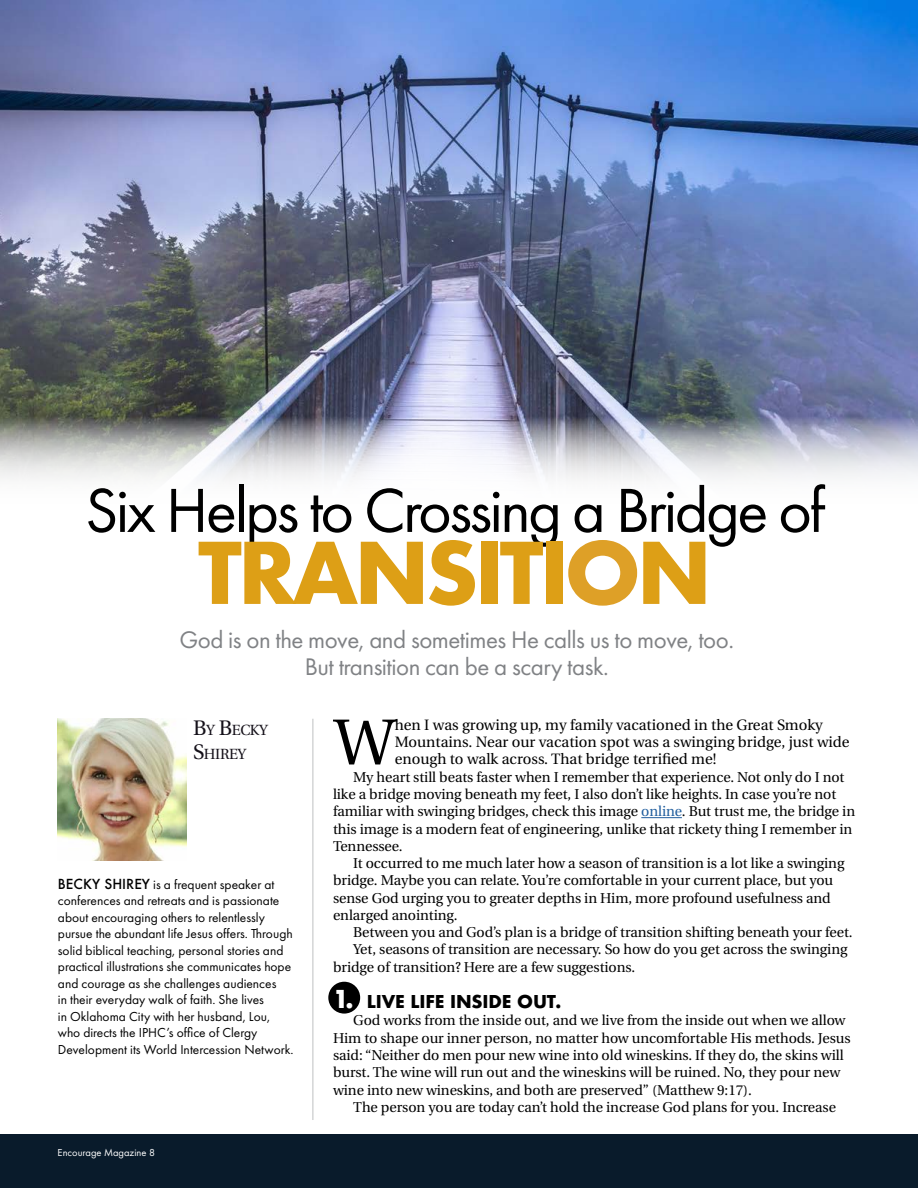
<style>
.page{position:relative;width:918px;height:1188px;background:#fff}
.page>*{position:absolute;margin:0;border:0;box-sizing:border-box;transform-origin:0 0}
.t1{font:700 82.5px "Futura";letter-spacing:-.05em;color:#dd9f16}
.t2{font:64.8px "Utopia";color:#000}
.t3{font:64.5px "Futura PT";letter-spacing:-.04em;color:#000}
.t4{font:24.9px/27px "Futura PT";letter-spacing:-.02em;color:#808285;text-align:center}
.t5{font:700 24px "Futura";color:#fff}
.t6{font:700 17.25px "Futura";letter-spacing:-.01em;color:#000}
.t7{font:15px/17.2px "Utopia";color:#000}
.t8{font:14.7px/24px "Utopia";letter-spacing:-.03em;color:#141019}
.t9{font:14.25px/17.2px "Utopia";letter-spacing:-.005em;color:#000}
.t10{font:13.5px/16.5px "Futura PT";color:#000}
.t11{font:10.5px "Futura PT";color:#fff}
.s1{color:#dea027}
.s2{font-size:21px}
.s3{font-family:"Futura";font-weight:500}
.s4{color:#215e9e}
</style>
<div class="page">
<img style="left:0;top:0;width:918px;height:416px">
<svg style="left:0;top:416px;width:918px;height:64px"></svg>
<div style="left:0;top:1134px;width:918px;height:54px;background:#091b2b"></div>
<hr style="left:313px;top:719px;width:1px;height:401px;background:#939598">
<hr style="left:641px;top:817px;width:41px;height:1px;background:#215e9e">
<img style="left:58px;top:719px;width:128px;height:141px">
<div style="left:328px;top:982px;width:32px;height:32px;background:#000;border-radius:50%"></div>
<h3 class="t3" style="left:85px;top:472px;width:741px">Six Helps to Crossing a Bridge of</h3>
<h1 class="t1" style="left:198px;top:513px;width:515px">TRANSITI<span class="s1">O</span>N</h1>
<h3 class="t4" style="left:179px;top:626px;width:556px">God is on the move, and sometimes He calls us to move, too.<br>But transition can be a scary task.</h3>
<p class="t8" style="left:193px;top:718px;width:76px"><span class="s2">B</span>Y <span class="s2">B</span>ECKY<br><span class="s2">S</span>HIREY</p>
<p class="t10" style="left:58px;top:876px;width:237px"><span class="s3">BECKY SHIREY</span> is a frequent speaker at conferences and retreats and is passionate about encouraging others to relentlessly pursue the abundant life Jesus offers. Through solid biblical teaching, personal stories and practical illustrations she communicates hope and courage as she challenges audiences<br>in their everyday walk of faith. She lives<br>in Oklahoma City with her husband, Lou, who directs the IPHC’s office of Clergy Development its World Intercession Network.</p>
<p class="t11" style="left:58px;top:1147px;width:99px">Encourage Magazine 8</p>
<p class="t7" style="left:395px;top:717px;width:456px">hen I was growing up, my family vacationed in the Great Smoky<br>Mountains. Near our vacation spot was a swinging bridge, just wide enough to walk across. That bridge terrified me!</p>
<p class="t9" style="left:333px;top:769px;width:524px;text-indent:20px">My heart still beats faster when I remember that experience. Not only do I not like a bridge moving beneath my feet, I also don’t like heights. In case you’re not familiar with swinging bridges, check this image <span class="s4">online</span>. But trust me, the bridge in this image is a modern feat of engineering, unlike that rickety thing I remember in Tennessee.</p>
<p class="t9" style="left:333px;top:855px;width:513px;text-indent:20px">It occurred to me much later how a season of transition is a lot like a swinging bridge. Maybe you can relate. You’re comfortable in your current place, but you sense God urging you to greater depths in Him, more profound usefulness and enlarged anointing.</p>
<p class="t9" style="left:353px;top:924px;width:501px">Between you and God’s plan is a bridge of transition shifting beneath your feet.</p>
<p class="t9" style="left:353px;top:941px;width:496px">Yet, seasons of transition are necessary. So how do you get across the swinging</p>
<p class="t9" style="left:333px;top:958px;width:304px">bridge of transition? Here are a few suggestions.</p>
<p class="t6" style="left:367px;top:989px;width:196px">LIVE LIFE INSIDE OUT.</p>
<p class="t9" style="left:333px;top:1012px;width:519px;text-indent:20px">God works from the inside out, and we live from the inside out when we allow Him to shape our inner person, no matter how uncomfortable His methods. Jesus said: “Neither do men pour new wine into old wineskins. If they do, the skins will burst. The wine will run out and the wineskins will be ruined. No, they pour new wine into new wineskins, and both are preserved” (Matthew 9:17).</p>
<p class="t9" style="left:353px;top:1099px;width:484px">The person you are today can’t hold the increase God plans for you. Increase</p>
<h2 class="t2" style="left:334px;top:707px;width:62px">W</h2>
<h3 class="t5" style="left:333px;top:981px;width:22px">1.</h3>
</div>
